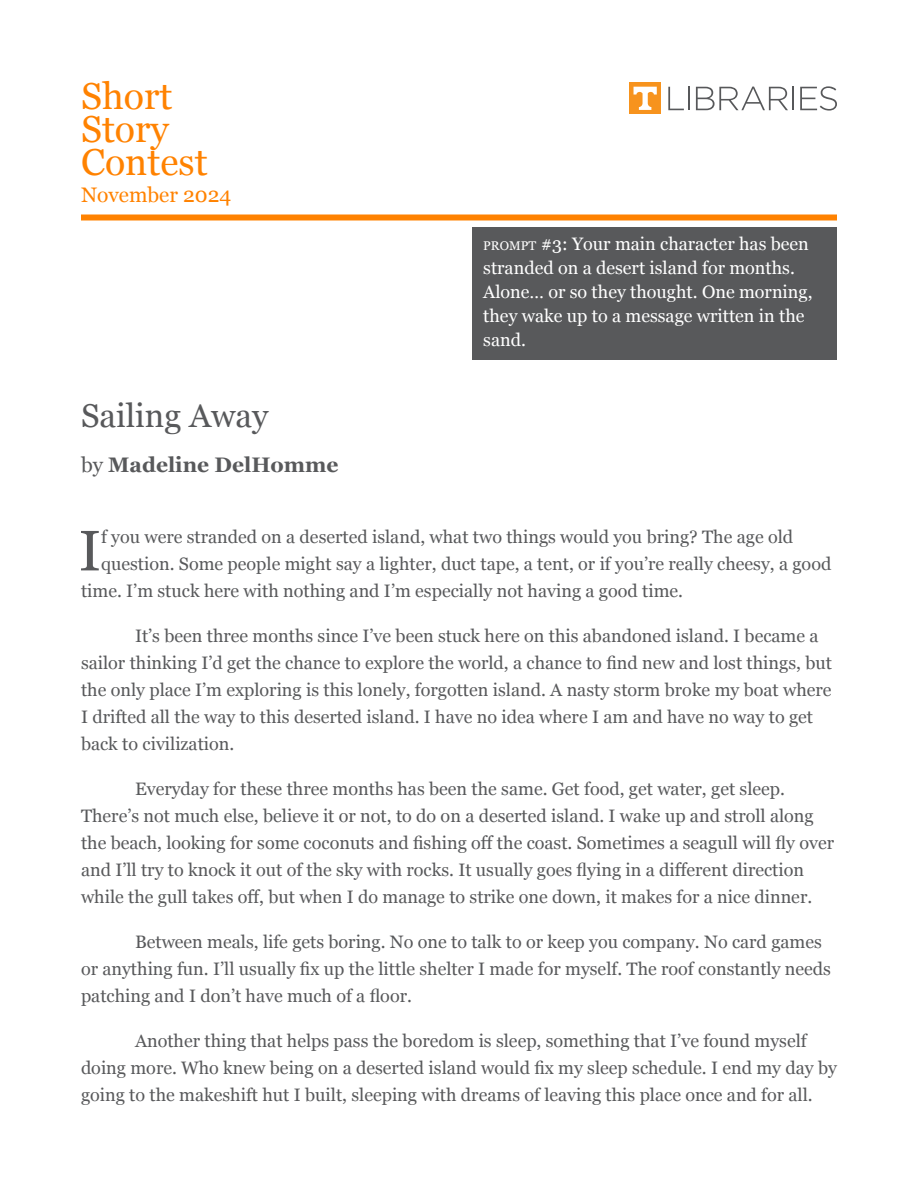
<style>
.page{position:relative;width:918px;height:1188px;background:#fff}
.page>*{position:absolute;margin:0;border:0;box-sizing:border-box;transform-origin:0 0}
.text{font:57px "Georgia";color:#58595b}
.t1{font:37.5px "Georgia";color:#ff8200}
.t2{font:33px "Georgia";color:#58595b}
.text-2{font:700 21px "Georgia";color:#58595b}
.t3{font:21px "Georgia";color:#ff8200}
.text-3{font:18px/27px "Georgia";color:#58595b}
.text-4{font:18px/24px "Georgia";color:#fff}
.s1{font-weight:400}
.s2{font-size:12.6px}
.s3{font-style:inherit}
</style>
<div class="page">
<div style="left:81px;top:214px;width:756px;height:6px;background:#ff8200"></div>
<div style="left:472px;top:228px;width:365px;height:132px;background:#58595b"></div>
<div style="left:630px;top:83px;width:31px;height:31px;background:#f7931d"></div>
<svg style="left:634px;top:87px;width:23px;height:23px"></svg>
<svg style="left:668px;top:87px;width:16px;height:23px"></svg>
<hr style="left:688px;top:87px;width:2px;height:23px;background:#57585a">
<svg style="left:696px;top:87px;width:92px;height:23px"></svg>
<hr style="left:792px;top:87px;width:2px;height:23px;background:#57585a">
<svg style="left:800px;top:86px;width:37px;height:25px"></svg>
<p class="t1" style="left:81px;top:68px;width:93px">Short</p>
<p class="t1" style="left:81px;top:101px;width:90px">Story</p>
<p class="t1" style="left:81px;top:134px;width:128px">Contest</p>
<p class="t3" style="left:81px;top:179px;width:152px">November 2024</p>
<p class="t2" style="left:81px;top:391px;width:189px">Sailing Away</p>
<p class="text-2" style="left:81px;top:449px;width:259px"><span class="s1">by</span> Madeline DelHomme</p>
<p class="text-4" style="left:483px;top:232px;width:331px"><span class="s2">PROMPT</span> <span class="s3">#3</span>: Your main character has been stranded on a desert island for months.<br>Alone… or so they thought. One morning, they wake up to a message written in the sand.</p>
<p class="text" style="left:79px;top:509px;width:24px">I</p>
<p class="text-3" style="left:101px;top:523px;width:694px">f you were stranded on a deserted island, what two things would you bring? The age old</p>
<p class="text-3" style="left:101px;top:550px;width:732px">question. Some people might say a lighter, duct tape, a tent, or if you’re really cheesy, a good</p>
<p class="text-3" style="left:81px;top:577px;width:604px">time. I’m stuck here with nothing and I’m especially not having a good time.</p>
<p class="text-3" style="left:81px;top:622px;width:753px;text-indent:54px">It’s been three months since I’ve been stuck here on this abandoned island. I became a sailor thinking I’d get the chance to explore the world, a chance to find new and lost things, but the only place I’m exploring is this lonely, forgotten island. A nasty storm broke my boat where I drifted all the way to this deserted island. I have no idea where I am and have no way to get back to civilization.</p>
<p class="text-3" style="left:81px;top:775px;width:755px;text-indent:54px">Everyday for these three months has been the same. Get food, get water, get sleep.<br>There’s not much else, believe it or not, to do on a deserted island. I wake up and stroll along the beach, looking for some coconuts and fishing off the coast. Sometimes a seagull will fly over and I’ll try to knock it out of the sky with rocks. It usually goes flying in a different direction while the gull takes off, but when I do manage to strike one down, it makes for a nice dinner.</p>
<p class="text-3" style="left:81px;top:928px;width:752px;text-indent:54px">Between meals, life gets boring. No one to talk to or keep you company. No card games or anything fun. I’ll usually fix up the little shelter I made for myself. The roof constantly needs patching and I don’t have much of a floor.</p>
<p class="text-3" style="left:81px;top:1027px;width:758px;text-indent:54px">Another thing that helps pass the boredom is sleep, something that I’ve found myself doing more. Who knew being on a deserted island would fix my sleep schedule. I end my day by going to the makeshift hut I built, sleeping with dreams of leaving this place once and for all.</p>
</div>
